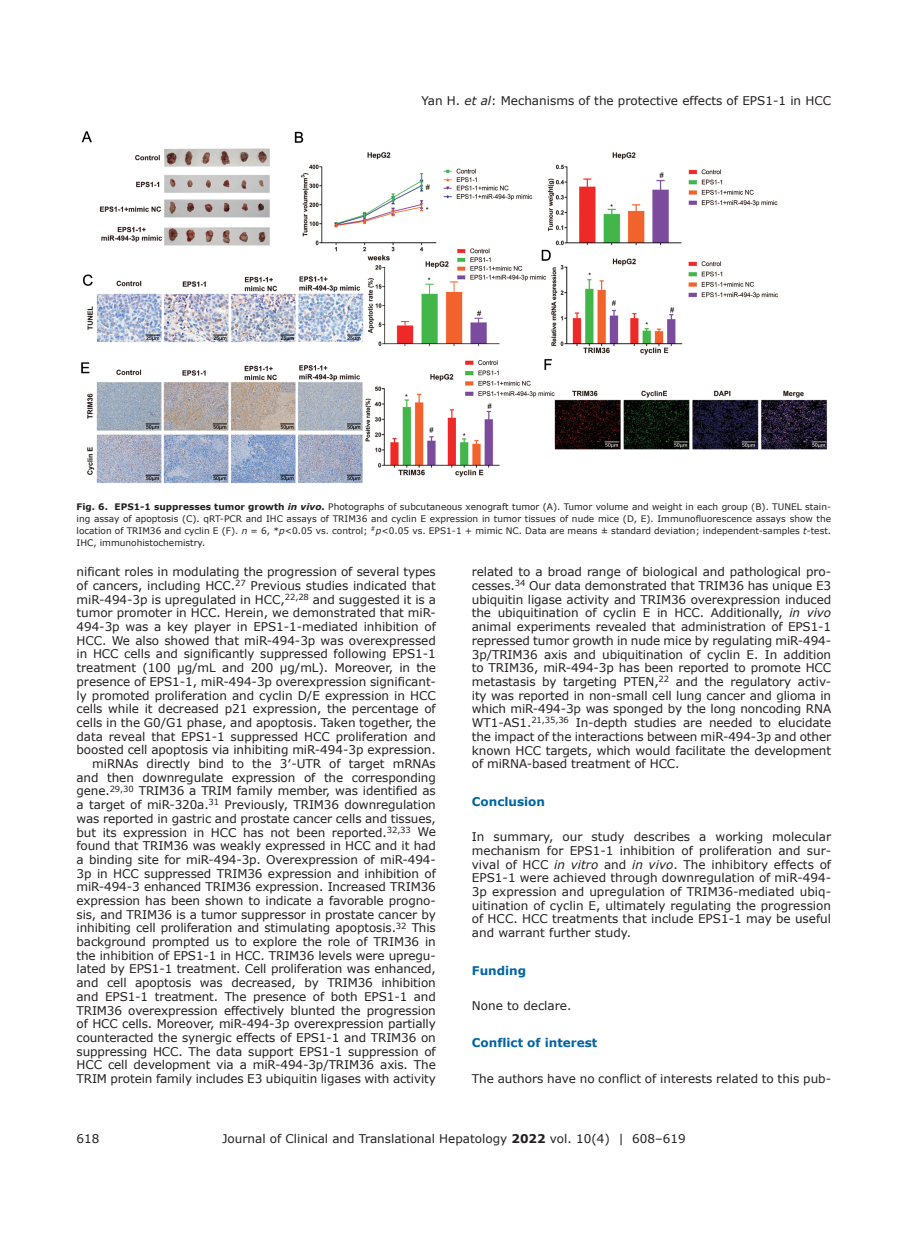
<style>
.page{position:relative;width:919px;height:1238px;background:#fff}
.page>*{position:absolute;margin:0;border:0;box-sizing:border-box;transform-origin:0 0}
.t1{font:12px/13.6px "Verdana";letter-spacing:-.01em;color:#231f20;text-align:justify}
.t2{font:700 12px "Verdana";color:#0065a4}
.t3{font:9px/12px "Verdana";color:#231f20;text-align:justify}
.s1{font-style:italic}
.s2{font-weight:700}
.s3{font-weight:700;font-style:italic}
</style>
<div class="page">
<img style="left:81px;top:131px;width:747px;height:353px">
<p class="t1" style="left:421px;top:93px;width:411px">Yan H. <span class="s1">et al</span>: Mechanisms of the protective effects of EPS1-1 in HCC</p>
<p class="t3" style="left:76px;top:500px;width:756px"><span class="s2">Fig. 6. EPS1-1 suppresses tumor growth</span> <span class="s3">in vivo</span><span class="s2">.</span> Photographs of subcutaneous xenograft tumor (A). Tumor volume and weight in each group (B). TUNEL stain&shy;ing assay of apoptosis (C). qRT-PCR and IHC assays of TRIM36 and cyclin E expression in tumor tissues of nude mice (D, E). Immunofluorescence assays show the location of TRIM36 and cyclin E (F). <span class="s1">n</span> = 6, *<span class="s1">p</span>&lt;0.05 vs. control; <sup>#</sup><span class="s1">p</span>&lt;0.05 vs. EPS1-1 + mimic NC. Data are means ± standard deviation; independent-samples <span class="s1">t</span>-test.<br>IHC, immunohistochemistry.</p>
<p class="t1" style="left:76px;top:565px;width:361px;text-align:right">nificant roles in modulating the progression of several types of cancers, including HCC.<sup>27</sup> Previous studies indicated that miR-494-3p is upregulated in HCC,<sup>22,28</sup> and suggested it is a tumor promoter in HCC. Herein, we demonstrated that miR-494-3p was a key player in EPS1-1-mediated inhibition of HCC. We also showed that miR-494-3p was overexpressed in HCC cells and significantly suppressed following EPS1-1 treatment (100 µg/mL and 200 µg/mL). Moreover, in the presence of EPS1-1, miR-494-3p overexpression significant&shy;ly promoted proliferation and cyclin D/E expression in HCC cells while it decreased p21 expression, the percentage of cells in the G0/G1 phase, and apoptosis. Taken together, the data reveal that EPS1-1 suppressed HCC proliferation and boosted cell apoptosis via inhibiting miR-494-3p expression. miRNAs directly bind to the 3′-UTR of target mRNAs and then downregulate expression of the corresponding gene.<sup>29,30</sup> TRIM36 a TRIM family member, was identified as a target of miR-320a.<sup>31</sup> Previously, TRIM36 downregulation was reported in gastric and prostate cancer cells and tissues, but its expression in HCC has not been reported.<sup>32,33</sup> We found that TRIM36 was weakly expressed in HCC and it had a binding site for miR-494-3p. Overexpression of miR-494- 3p in HCC suppressed TRIM36 expression and inhibition of miR-494-3 enhanced TRIM36 expression. Increased TRIM36 expression has been shown to indicate a favorable progno&shy;sis, and TRIM36 is a tumor suppressor in prostate cancer by inhibiting cell proliferation and stimulating apoptosis.<sup>32</sup> This background prompted us to explore the role of TRIM36 in the inhibition of EPS1-1 in HCC. TRIM36 levels were upregu&shy;lated by EPS1-1 treatment. Cell proliferation was enhanced, and cell apoptosis was decreased, by TRIM36 inhibition and EPS1-1 treatment. The presence of both EPS1-1 and TRIM36 overexpression effectively blunted the progression of HCC cells. Moreover, miR-494-3p overexpression partially counteracted the synergic effects of EPS1-1 and TRIM36 on suppressing HCC. The data support EPS1-1 suppression of HCC cell development via a miR-494-3p/TRIM36 axis. The TRIM protein family includes E3 ubiquitin ligases with activity</p>
<p class="t1" style="left:472px;top:565px;width:361px">related to a broad range of biological and pathological pro&shy;cesses.<sup>34</sup> Our data demonstrated that TRIM36 has unique E3 ubiquitin ligase activity and TRIM36 overexpression induced the ubiquitination of cyclin E in HCC. Additionally, <span class="s1">in vivo </span>animal experiments revealed that administration of EPS1-1 repressed tumor growth in nude mice by regulating miR-494- 3p/TRIM36 axis and ubiquitination of cyclin E. In addition to TRIM36, miR-494-3p has been reported to promote HCC metastasis by targeting PTEN,<sup>22</sup> and the regulatory activ&shy;ity was reported in non-small cell lung cancer and glioma in which miR-494-3p was sponged by the long noncoding RNA WT1-AS1.<sup>21,35,36</sup> In-depth studies are needed to elucidate the impact of the interactions between miR-494-3p and other known HCC targets, which would facilitate the development of miRNA-based treatment of HCC.</p>
<p class="t2" style="left:472px;top:792px;width:75px">Conclusion</p>
<p class="t1" style="left:472px;top:829px;width:361px">In summary, our study describes a working molecular mechanism for EPS1-1 inhibition of proliferation and sur&shy;vival of HCC <span class="s1">in vitro</span> and <span class="s1">in vivo</span>. The inhibitory effects of EPS1-1 were achieved through downregulation of miR-494- 3p expression and upregulation of TRIM36-mediated ubiq&shy;uitination of cyclin E, ultimately regulating the progression of HCC. HCC treatments that include EPS1-1 may be useful and warrant further study.</p>
<p class="t2" style="left:472px;top:961px;width:56px">Funding</p>
<p class="t1" style="left:472px;top:998px;width:101px">None to declare.</p>
<p class="t2" style="left:472px;top:1034px;width:127px">Conflict of interest</p>
<p class="t1" style="left:472px;top:1071px;width:361px">The authors have no conflict of interests related to this pub-</p>
<p class="t1" style="left:77px;top:1131px;width:24px">618</p>
<p class="t1" style="left:222px;top:1131px;width:465px">Journal of Clinical and Translational Hepatology <span class="s2">2022</span> vol. 10(4) | 608–619</p>
</div>
